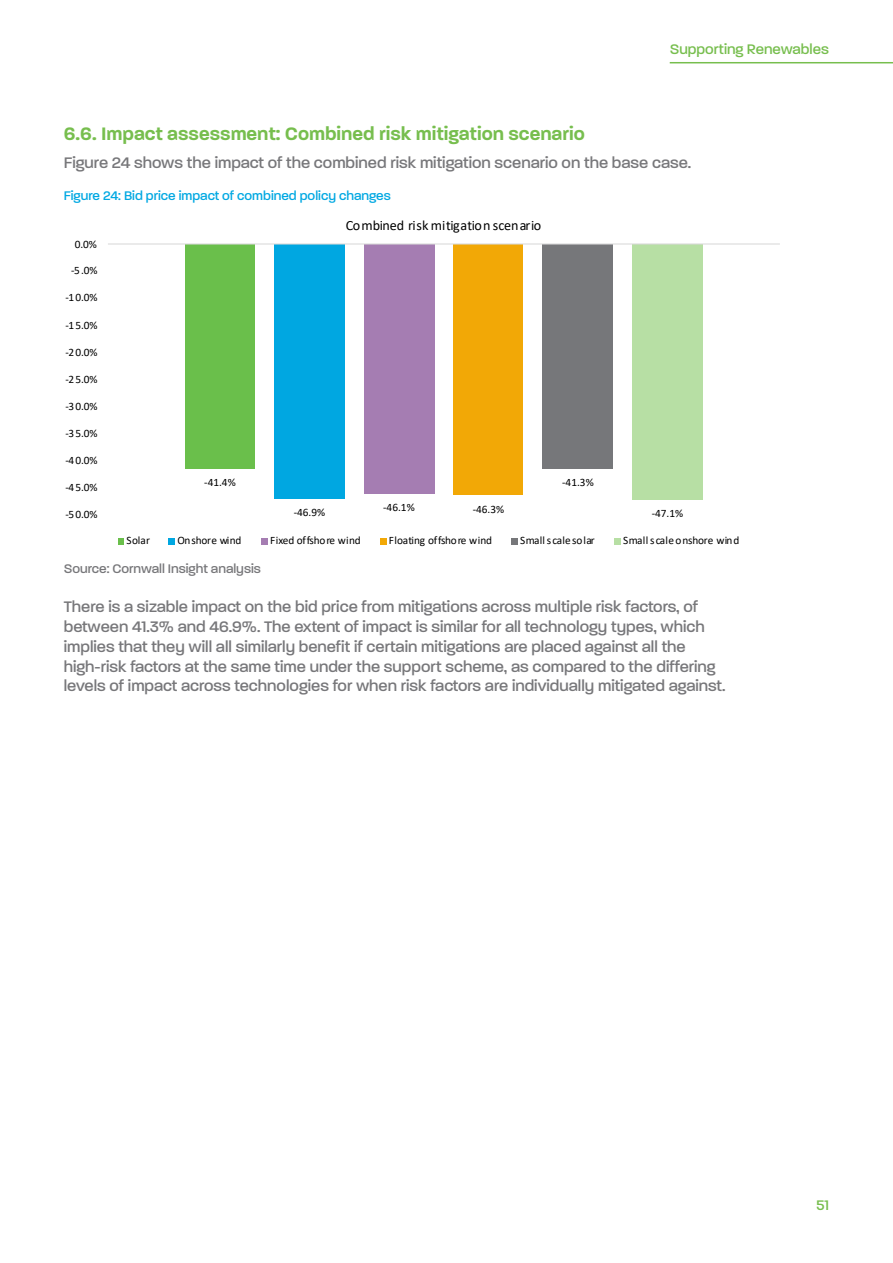
<style>
.page{position:relative;width:893px;height:1263px;background:#fff}
.page>*{position:absolute;margin:0;border:0;box-sizing:border-box;transform-origin:0 0}
.t1{font:600 19.5px "Paralucent";color:#77be4e}
.t2{font:500 16.5px/19.8px "Paralucent";color:#77777a}
.t3{font:500 15px "Paralucent";color:#77be4e}
.t4{font:14.1px "Calibri";color:#000}
.t5{font:500 13.5px "Paralucent";color:#00a8e2}
.t6{font:500 13.5px "Paralucent";color:#77777a}
.t7{font:11.25px "Calibri";color:#000}
.t8{font:11.25px "Calibri";letter-spacing:.02em;color:#000}
.t9{font:11.25px "Calibri";letter-spacing:-.025em;color:#000}
</style>
<div class="page">
<div style="left:185px;top:244px;width:70px;height:224px;background:#6abf4b"></div>
<div style="left:274px;top:244px;width:71px;height:254px;background:#00a7e1"></div>
<div style="left:364px;top:244px;width:70px;height:249px;background:#a57db2"></div>
<div style="left:453px;top:244px;width:70px;height:251px;background:#f2a806"></div>
<div style="left:542px;top:244px;width:71px;height:224px;background:#76777a"></div>
<div style="left:632px;top:244px;width:71px;height:255px;background:#b7dfa4"></div>
<hr style="left:108px;top:243px;width:672px;height:2px;background:#d9d9d9">
<svg style="left:118px;top:538px;width:5px;height:6px"></svg>
<svg style="left:169px;top:538px;width:6px;height:6px"></svg>
<div style="left:261px;top:538px;width:7px;height:6px;background:#a57db2"></div>
<svg style="left:380px;top:538px;width:6px;height:6px"></svg>
<div style="left:511px;top:538px;width:7px;height:6px;background:#76777a"></div>
<svg style="left:615px;top:538px;width:6px;height:6px"></svg>
<hr style="left:670px;top:62px;width:223px;height:1px;background:#77be4e">
<p class="t3" style="left:670px;top:40px;width:161px">Supporting Renewables</p>
<p class="t1" style="left:64px;top:121px;width:522px">6.6. Impact assessment: Combined risk mitigation scenario</p>
<p class="t2" style="left:64px;top:153px;width:629px">Figure 24 shows the impact of the combined risk mitigation scenario on the base case.</p>
<p class="t5" style="left:64px;top:188px;width:329px">Figure 24: Bid price impact of combined policy changes</p>
<p class="t7" style="left:75px;top:236px;width:24px">0.0%</p>
<p class="t7" style="left:71px;top:263px;width:28px">-5 .0%</p>
<p class="t7" style="left:66px;top:290px;width:34px">-1 0.0%</p>
<p class="t7" style="left:66px;top:317px;width:34px">-1 5.0%</p>
<p class="t7" style="left:66px;top:344px;width:34px">-2 0.0%</p>
<p class="t7" style="left:66px;top:371px;width:34px">-2 5.0%</p>
<p class="t7" style="left:66px;top:398px;width:34px">-3 0.0%</p>
<p class="t7" style="left:66px;top:425px;width:34px">-3 5.0%</p>
<p class="t7" style="left:66px;top:452px;width:34px">-4 0.0%</p>
<p class="t7" style="left:66px;top:479px;width:34px">-4 5.0%</p>
<p class="t7" style="left:204px;top:474px;width:33px">-41.4%</p>
<p class="t4" style="left:346px;top:215px;width:197px">Combined risk mitigation scenario</p>
<p class="t7" style="left:562px;top:474px;width:33px">-41.3%</p>
<p class="t7" style="left:383px;top:500px;width:33px">-46.1%</p>
<p class="t7" style="left:473px;top:501px;width:33px">-46.3%</p>
<p class="t7" style="left:294px;top:504px;width:33px">-46.9%</p>
<p class="t7" style="left:66px;top:507px;width:34px">-5 0.0%</p>
<p class="t7" style="left:652px;top:505px;width:33px">-47.1%</p>
<p class="t7" style="left:126px;top:533px;width:25px">Solar</p>
<p class="t9" style="left:178px;top:533px;width:65px">Onshore wind</p>
<p class="t7" style="left:270px;top:533px;width:92px">Fixed offshore wind</p>
<p class="t7" style="left:389px;top:533px;width:105px">Floating offshore wind</p>
<p class="t8" style="left:520px;top:533px;width:76px">Small scale solar</p>
<p class="t8" style="left:623px;top:533px;width:118px">Small scale onshore wind</p>
<p class="t6" style="left:64px;top:560px;width:199px">Source: Cornwall Insight analysis</p>
<p class="t2" style="left:64px;top:597px;width:663px">There is a sizable impact on the bid price from mitigations across multiple risk factors, of between 41.3% and 46.9%. The extent of impact is similar for all technology types, which implies that they will all similarly benefit if certain mitigations are placed against all the high-risk factors at the same time under the support scheme, as compared to the differing levels of impact across technologies for when risk factors are individually mitigated against.</p>
<p class="t3" style="left:816px;top:1196px;width:15px">51</p>
</div>
